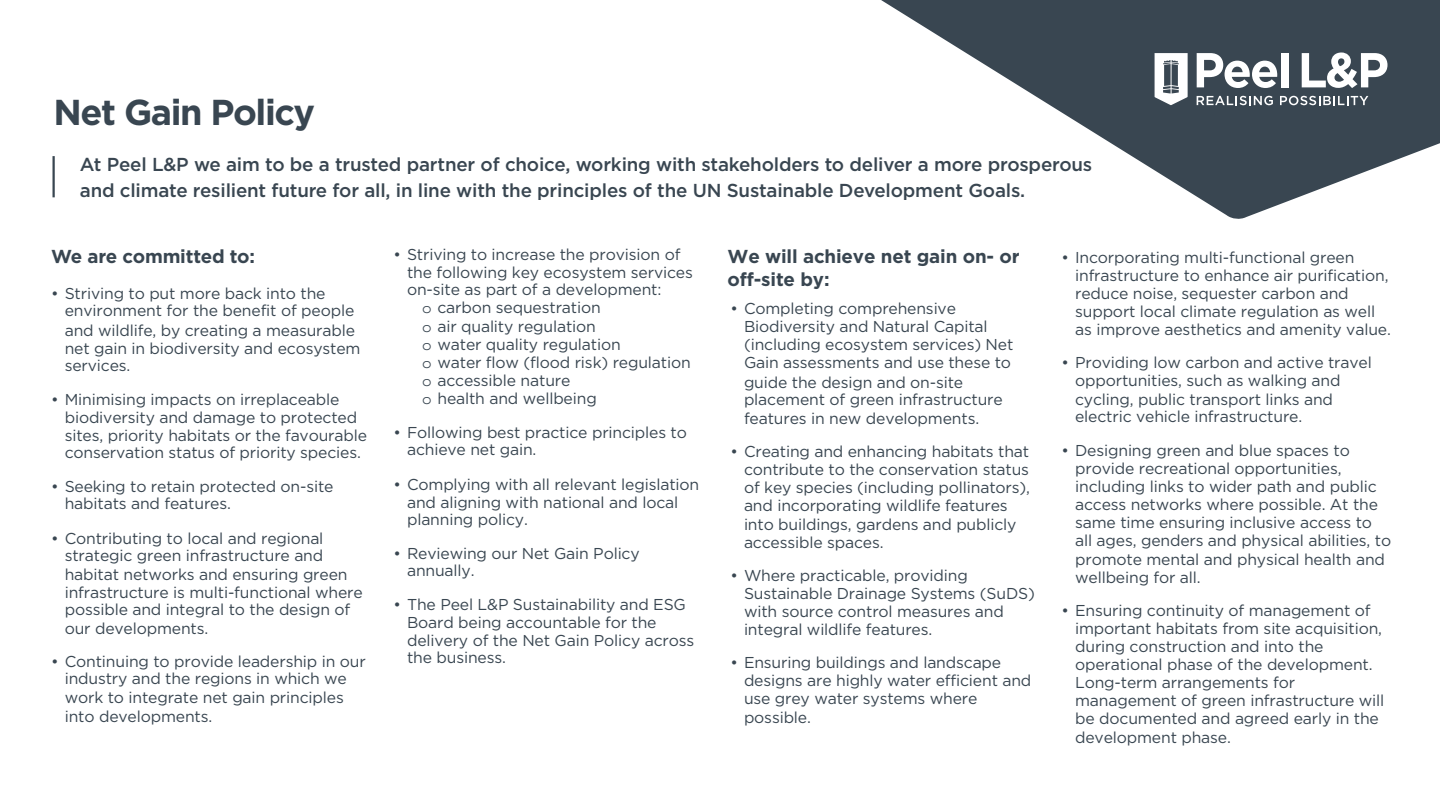
<style>
.page{position:relative;width:1440px;height:810px;background:#fff}
.page>*{position:absolute;margin:0;border:0;box-sizing:border-box;transform-origin:0 0}
.t1{font:700 36px "Gotham";letter-spacing:-.04em;color:#394651}
.t2{font:500 18.75px/26.2px "Gotham";letter-spacing:-.01em;color:#394651}
.t3{font:700 18.75px/23.2px "Gotham";letter-spacing:-.01em;color:#394651}
.t4{font:15.75px/18.1px "Gotham";letter-spacing:-.01em;color:#394651}
.s1{font-family:"Courier Std"}
</style>
<div class="page">
<svg style="left:881px;top:0;width:559px;height:219px;fill:#394651"></svg>
<svg style="left:1197px;top:53px;width:80px;height:35px"></svg>
<div style="left:1281px;top:53px;width:7px;height:34px;background:#fff"></div>
<svg style="left:1302px;top:52px;width:86px;height:36px"></svg>
<svg style="left:1197px;top:96px;width:76px;height:9px"></svg>
<svg style="left:1280px;top:96px;width:88px;height:9px"></svg>
<svg style="left:1155px;top:53px;width:33px;height:52px"></svg>
<hr style="left:52px;top:156px;width:3px;height:41px;background:#394651">
<h1 class="t1" style="left:54px;top:92px;width:263px">Net Gain Policy</h1>
<p class="t2" style="left:80px;top:151px;width:1014px">At Peel L&amp;P we aim to be a trusted partner of choice, working with stakeholders to deliver a more prosperous and climate resilient future for all, in line with the principles of the UN Sustainable Development Goals.</p>
<p class="t3" style="left:51px;top:244px;width:205px">We are committed to:</p>
<p class="t4" style="left:65px;top:285px;width:291px;line-height:17px;text-indent:-13px">• Striving to put more back into the environment for the benefit of people</p>
<p class="t4" style="left:65px;top:321px;width:297px;line-height:17.5px">and wildlife, by creating a measurable net gain in biodiversity and ecosystem services.</p>
<p class="t4" style="left:65px;top:390px;width:304px;line-height:17.7px;text-indent:-13px">• Minimising impacts on irreplaceable biodiversity and damage to protected sites, priority habitats or the favourable conservation status of priority species.</p>
<p class="t4" style="left:65px;top:478px;width:270px;line-height:17px;text-indent:-13px">• Seeking to retain protected on-site habitats and features.</p>
<p class="t4" style="left:51px;top:529px;width:274px;line-height:17px;text-align:right">• Contributing to local and regional strategic green infrastructure and</p>
<p class="t4" style="left:65px;top:565px;width:300px;line-height:17.5px">habitat networks and ensuring green infrastructure is multi-functional where possible and integral to the design of</p>
<p class="t4" style="left:65px;top:619px;width:145px">our developments.</p>
<p class="t4" style="left:51px;top:653px;width:316px;line-height:17px;text-align:center">• Continuing to provide leadership in our industry and the regions in which we</p>
<p class="t4" style="left:65px;top:689px;width:281px">work to integrate net gain principles into developments.</p>
<p class="t4" style="left:394px;top:245px;width:288px">• Striving to increase the provision of</p>
<p class="t4" style="left:407px;top:264px;width:287px">the following key ecosystem services</p>
<p class="t4" style="left:407px;top:280px;width:256px">on-site as part of a development:</p>
<p class="t4" style="left:422px;top:299px;width:180px"><span class="s1">o</span> carbon sequestration</p>
<p class="t4" style="left:422px;top:317px;width:175px"><span class="s1">o</span> air quality regulation</p>
<p class="t4" style="left:422px;top:335px;width:200px"><span class="s1">o</span> water quality regulation</p>
<p class="t4" style="left:422px;top:353px;width:270px"><span class="s1">o</span> water flow (flood risk) regulation</p>
<p class="t4" style="left:422px;top:371px;width:150px"><span class="s1">o</span> accessible nature</p>
<p class="t4" style="left:422px;top:389px;width:176px"><span class="s1">o</span> health and wellbeing</p>
<p class="t4" style="left:407px;top:424px;width:281px;line-height:17px;text-indent:-13px">• Following best practice principles to achieve net gain.</p>
<p class="t4" style="left:407px;top:475px;width:294px;line-height:17.5px;text-indent:-13px">• Complying with all relevant legislation and aligning with national and local planning policy.</p>
<p class="t4" style="left:407px;top:544px;width:234px;line-height:17px;text-indent:-13px">• Reviewing our Net Gain Policy annually.</p>
<p class="t4" style="left:407px;top:595px;width:289px;line-height:17.7px;text-indent:-13px">• The Peel L&amp;P Sustainability and ESG<br>Board being accountable for the delivery of the Net Gain Policy across the business.</p>
<p class="t3" style="left:727px;top:244px;width:294px">We will achieve net gain on- or off-site by:</p>
<p class="t4" style="left:1075px;top:248px;width:317px;text-indent:-13px">• Incorporating multi-functional green infrastructure to enhance air purification, reduce noise, sequester carbon and support local climate regulation as well as improve aesthetics and amenity value.</p>
<p class="t4" style="left:1075px;top:354px;width:298px;line-height:17.7px;text-indent:-13px">• Providing low carbon and active travel opportunities, such as walking and cycling, public transport links and electric vehicle infrastructure.</p>
<p class="t4" style="left:1075px;top:441px;width:318px;text-indent:-13px">• Designing green and blue spaces to provide recreational opportunities, including links to wider path and public access networks where possible. At the same time ensuring inclusive access to all ages, genders and physical abilities, to promote mental and physical health and wellbeing for all.</p>
<p class="t4" style="left:1075px;top:601px;width:311px;text-indent:-13px">• Ensuring continuity of management of important habitats from site acquisition, during construction and into the operational phase of the development.<br>Long-term arrangements for management of green infrastructure will be documented and agreed early in the development phase.</p>
<p class="t4" style="left:744px;top:299px;width:271px;line-height:18.4px;text-indent:-13px">• Completing comprehensive<br>Biodiversity and Natural Capital (including ecosystem services) Net<br>Gain assessments and use these to guide the design and on-site</p>
<p class="t4" style="left:744px;top:389px;width:260px;line-height:19.3px">placement of green infrastructure features in new developments.</p>
<p class="t4" style="left:744px;top:442px;width:287px;text-indent:-13px">• Creating and enhancing habitats that contribute to the conservation status of key species (including pollinators), and incorporating wildlife features into buildings, gardens and publicly accessible spaces.</p>
<p class="t4" style="left:744px;top:566px;width:292px;text-indent:-13px">• Where practicable, providing Sustainable Drainage Systems (SuDS) with source control measures and integral wildlife features.</p>
<p class="t4" style="left:744px;top:653px;width:289px;text-indent:-13px">• Ensuring buildings and landscape designs are highly water efficient and use grey water systems where possible.</p>
</div>
